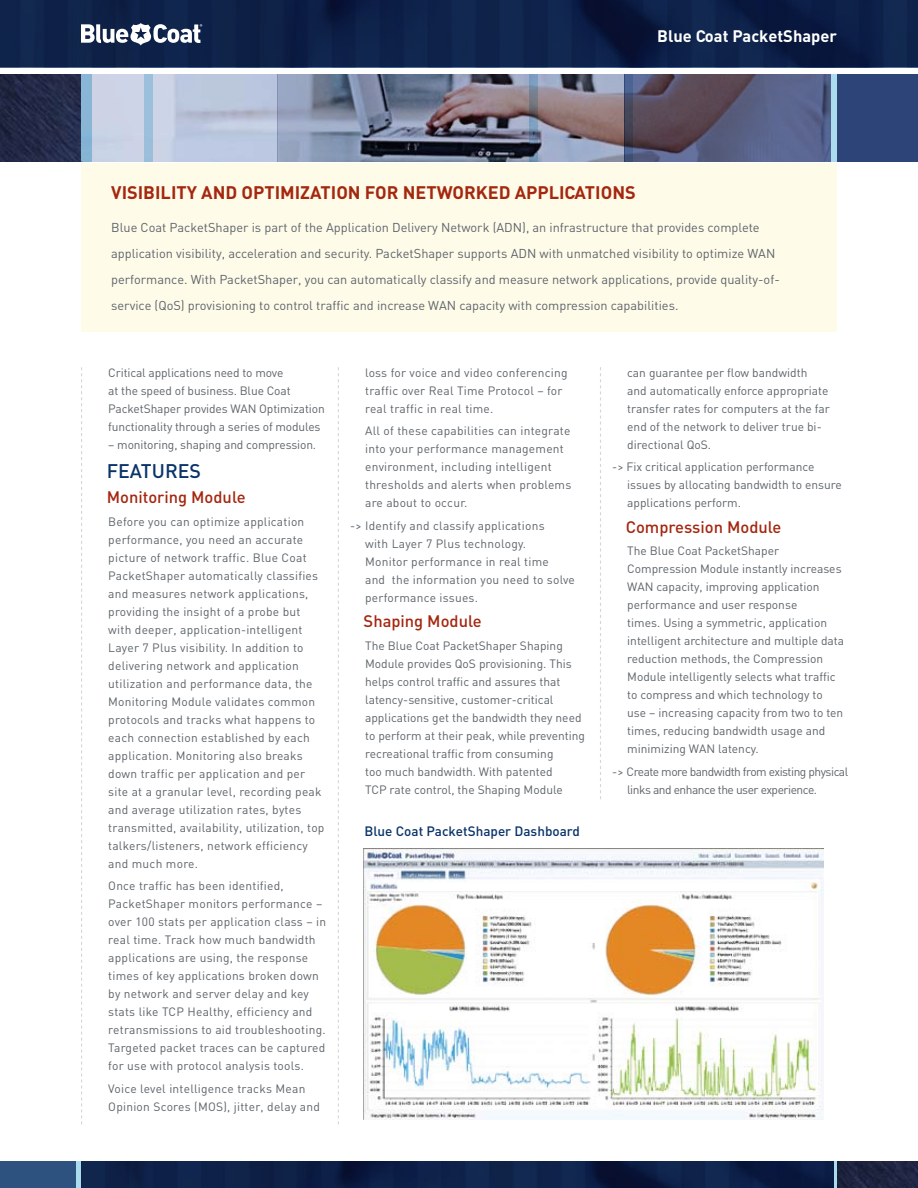
<style>
.page{position:relative;width:918px;height:1188px;background:#fff}
.page>*{position:absolute;margin:0;border:0;box-sizing:border-box;transform-origin:0 0}
.t1{font:500 19.5px "DIN";color:#093369}
.t2{font:700 18px "DIN";color:#a4270f}
.t3{font:500 16.5px "DIN";color:#a4270f}
.t4{font:700 16.5px "DIN";color:#fff}
.t5{font:500 13.5px "DIN";color:#093369}
.t6{font:12.75px/25.8px "DIN";color:#5d646a}
.t7{font:12px/18px "DIN";letter-spacing:.01em;color:#5d646a}
.t8{font:12px/18px "DIN";letter-spacing:-.01em;color:#5d646a}
.t9{font:12px/18px "DIN";letter-spacing:-.04em;color:#5d646a}
</style>
<div class="page">
<svg style="left:81px;top:367px;width:1px;height:757px"></svg>
<svg style="left:338px;top:367px;width:1px;height:757px"></svg>
<svg style="left:600px;top:367px;width:1px;height:432px"></svg>
<div style="left:81px;top:163px;width:756px;height:168px;background:#fffbe9"></div>
<div style="left:837px;top:74px;width:81px;height:88px;background:#2c4478"></div>
<img style="left:0;top:74px;width:81px;height:88px">
<svg style="left:833px;top:1161px;width:4px;height:27px"></svg>
<div style="left:0;top:1161px;width:81px;height:27px;background:#2e527f"></div>
<hr style="left:77px;top:1161px;width:4px;height:27px;background:#abdcee">
<img style="left:837px;top:1161px;width:81px;height:27px">
<img style="left:364px;top:848px;width:460px;height:272px">
<svg style="left:0;top:0;width:918px;height:68px;background:#0e2148"></svg>
<svg style="left:81px;top:23px;width:121px;height:23px"></svg>
<svg style="left:633px;top:74px;width:199px;height:88px;background:#585774"></svg>
<svg style="left:278px;top:74px;width:347px;height:88px;background:#797b8e"></svg>
<svg style="left:92px;top:74px;width:186px;height:88px;background:#c2cbe0"></svg>
<div style="left:81px;top:74px;width:11px;height:88px;background:#89b5d6"></div>
<div style="left:832px;top:74px;width:5px;height:88px;background:#abdcee"></div>
<svg style="left:530px;top:74px;width:8px;height:88px"></svg>
<div style="left:144px;top:74px;width:9px;height:88px;background:#9bbfdc"></div>
<svg style="left:81px;top:1161px;width:752px;height:27px;background:#0d1f46"></svg>
<svg style="left:625px;top:74px;width:8px;height:88px"></svg>
<h3 class="t4" style="left:657px;top:25px;width:181px">BLUE COAT PACKETSHAPER</h3>
<h2 class="t2" style="left:111px;top:181px;width:526px">VISIBILITY AND OPTIMIZATION FOR N ETWORKED APPLICATIONS</h2>
<p class="t6" style="left:111px;top:214px;width:670px">Blue Coat PacketShaper is part of the Application Delivery Network (ADN), an infrastructure that provides complete application visibility, acceleration and security. PacketShaper supports ADN with unmatched visibility to optimize WAN performance. With PacketShaper, you can automatically classify and measure network applications, provide quality-of&shy;service (QoS) provisioning to control traffic and increase WAN capacity with compression capabilities.</p>
<p class="t8" style="left:108px;top:363px;width:218px">Critical applications need to move<br>at the speed of business. Blue Coat PacketShaper provides WAN Optimization functionality through a series of modules</p>
<p class="t8" style="left:108px;top:435px;width:209px">– monitoring, shaping and compression.</p>
<h1 class="t1" style="left:107px;top:458px;width:96px">FEATURES</h1>
<h3 class="t3" style="left:107px;top:486px;width:140px">Monitoring Module</h3>
<p class="t7" style="left:108px;top:512px;width:218px">Before you can optimize application performance, you need an accurate picture of network traffic. Blue Coat PacketShaper automatically classifies and measures network applications, providing the insight of a probe but with deeper, application-intelligent Layer 7 Plus visibility. In addition to delivering network and application utilization and performance data, the Monitoring Module validates common protocols and tracks what happens to each connection established by each application. Monitoring also breaks down traffic per application and per site at a granular level, recording peak and average utilization rates, bytes transmitted, availability, utilization, top talkers/listeners, network efficiency and much more.</p>
<p class="t7" style="left:108px;top:877px;width:219px">Once traffic has been identified, PacketShaper monitors performance – over 100 stats per application class – in real time. Track how much bandwidth applications are using, the response times of key applications broken down by network and server delay and key stats like TCP Healthy, efficiency and retransmissions to aid troubleshooting.<br>Targeted packet traces can be captured for use with protocol analysis tools.</p>
<p class="t7" style="left:108px;top:1079px;width:213px">Voice level intelligence tracks Mean<br>Opinion Scores (MOS), jitter, delay and</p>
<p class="t7" style="left:365px;top:363px;width:204px">loss for voice and video conferencing traffic over Real Time Protocol – for real traffic in real time.</p>
<p class="t7" style="left:365px;top:422px;width:208px">All of these capabilities can integrate into your performance management environment, including intelligent thresholds and alerts when problems are about to occur.</p>
<p class="t7" style="left:365px;top:516px;width:211px;text-indent:-15px">-&gt; Identify and classify applications<br>with Layer 7 Plus technology.<br>Monitor performance in real time<br>and the information you need to solve performance issues.</p>
<h3 class="t3" style="left:364px;top:610px;width:120px">Shaping Module</h3>
<p class="t7" style="left:365px;top:636px;width:222px">The Blue Coat PacketShaper Shaping Module provides QoS provisioning. This helps control traffic and assures that latency-sensitive, customer-critical applications get the bandwidth they need to perform at their peak, while preventing recreational traffic from consuming<br>too much bandwidth. With patented<br>TCP rate control, the Shaping Module</p>
<p class="t5" style="left:364px;top:822px;width:217px">Blue Coat PacketShaper Dashboard</p>
<p class="t7" style="left:627px;top:363px;width:204px">can guarantee per flow bandwidth and automatically enforce appropriate transfer rates for computers at the far end of the network to deliver true bi&shy;directional QoS.</p>
<p class="t7" style="left:627px;top:458px;width:216px;text-indent:-15px">-&gt; Fix critical application performance issues by allocating bandwidth to ensure applications perform.</p>
<h3 class="t3" style="left:626px;top:516px;width:157px">Compression Module</h3>
<p class="t7" style="left:627px;top:542px;width:218px">The Blue Coat PacketShaper Compression Module instantly increases WAN capacity, improving application performance and user response<br>times. Using a symmetric, application intelligent architecture and multiple data reduction methods, the Compression Module intelligently selects what traffic to compress and which technology to use – increasing capacity from two to ten times, reducing bandwidth usage and minimizing WAN latency.</p>
<p class="t9" style="left:627px;top:762px;width:223px;text-indent:-15px">-&gt; Create more bandwidth from existing physical links and enhance the user experience.</p>
</div>
